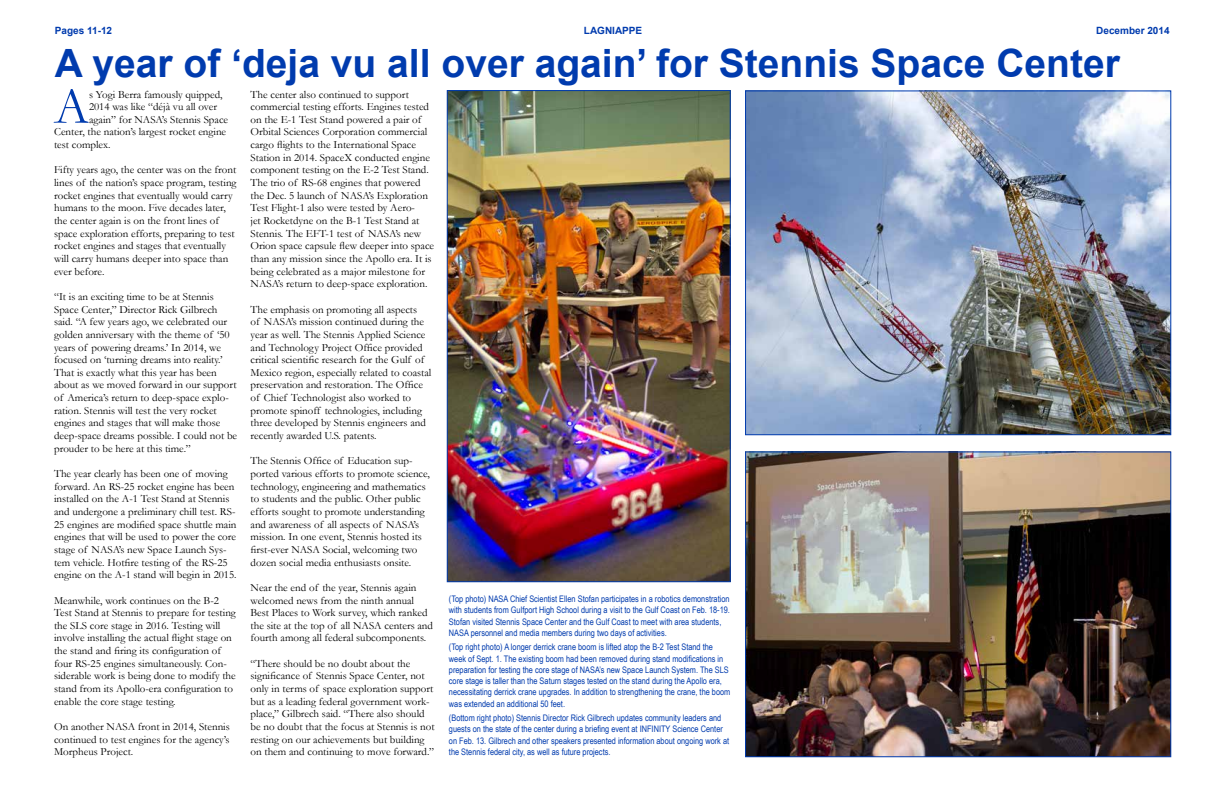
<style>
.page{position:relative;width:1224px;height:792px;background:#fff}
.page>*{position:absolute;margin:0;border:0;box-sizing:border-box;transform-origin:0 0}
.t1{font:51.6px "Garamond";color:#003bae}
.t2{font:700 39px "Arial";color:#003bae}
.t3{font:11px/12.7px "Garamond";color:#000}
.t4{font:700 10px "Arial";color:#003bae}
.t5{font:9px/11.3px "Arial Narrow";color:#003bae}
</style>
<div class="page">
<img style="left:747px;top:454px;width:422px;height:301px">
<div style="left:745px;top:452px;width:426px;height:305px;border:1px solid #003bae"></div>
<img style="left:747px;top:93px;width:422px;height:340px">
<div style="left:745px;top:91px;width:426px;height:344px;border:1px solid #003bae"></div>
<img style="left:449px;top:92px;width:279px;height:488px">
<div style="left:447px;top:90px;width:283px;height:492px;border:1px solid #003bae"></div>
<p class="t4" style="left:55px;top:23px;width:59px">Pages 11-12</p>
<p class="t4" style="left:584px;top:23px;width:60px">LAGNIAPPE</p>
<p class="t4" style="left:1096px;top:23px;width:75px">December 2014</p>
<h2 class="t2" style="left:55px;top:37px;width:1066px">A year of ‘deja vu all over again’ for Stennis Space Center</h2>
<h1 class="t1" style="left:54px;top:72px;width:36px">A</h1>
<p class="t3" style="left:89px;top:87px;width:135px">s Yogi Berra famously quipped,</p>
<p class="t3" style="left:89px;top:100px;width:130px">2014 was like “déjà vu all over</p>
<p class="t3" style="left:89px;top:113px;width:141px">again” for NASA’s Stennis Space</p>
<p class="t3" style="left:54px;top:125px;width:174px">Center, the nation’s largest rocket engine</p>
<p class="t3" style="left:54px;top:138px;width:58px">test complex.</p>
<p class="t3" style="left:54px;top:163px;width:184px">Fifty years ago, the center was on the front lines of the nation’s space program, testing rocket engines that eventually would carry humans to the moon. Five decades later, the center again is on the front lines of space exploration efforts, preparing to test rocket engines and stages that eventually will carry humans deeper into space than ever before.</p>
<p class="t3" style="left:54px;top:290px;width:185px">“It is an exciting time to be at Stennis Space Center,” Director Rick Gilbrech said. “A few years ago, we celebrated our golden anniversary with the theme of ‘50 years of powering dreams.’ In 2014, we focused on ‘turning dreams into reality.’ That is exactly what this year has been about as we moved forward in our support of America’s return to deep-space explo&shy;ration. Stennis will test the very rocket engines and stages that will make those deep-space dreams possible. I could not be prouder to be here at this time.”</p>
<p class="t3" style="left:54px;top:467px;width:184px">The year clearly has been one of moving forward. An RS-25 rocket engine has been installed on the A-1 Test Stand at Stennis and undergone a preliminary chill test. RS-25 engines are modified space shuttle main engines that will be used to power the core stage of NASA’s new Space Launch Sys&shy;tem vehicle. Hotfire testing of the RS-25 engine on the A-1 stand will begin in 2015.</p>
<p class="t3" style="left:54px;top:593px;width:183px">Meanwhile, work continues on the B-2<br>Test Stand at Stennis to prepare for testing the SLS core stage in 2016. Testing will involve installing the actual flight stage on the stand and firing its configuration of four RS-25 engines simultaneously. Con&shy;siderable work is being done to modify the stand from its Apollo-era configuration to enable the core stage testing.</p>
<p class="t3" style="left:54px;top:720px;width:177px;text-align:justify">On another NASA front in 2014, Stennis continued to test engines for the agency’s Morpheus Project.</p>
<p class="t3" style="left:251px;top:87px;width:185px">The center also continued to support commercial testing efforts. Engines tested on the E-1 Test Stand powered a pair of Orbital Sciences Corporation commercial cargo flights to the International Space Station in 2014. SpaceX conducted engine component testing on the E-2 Test Stand.<br>The trio of RS-68 engines that powered the Dec. 5 launch of NASA’s Exploration Test Flight-1 also were tested by Aero-<br>jet Rocketdyne on the B-1 Test Stand at Stennis. The EFT-1 test of NASA’s new Orion space capsule flew deeper into space than any mission since the Apollo era. It is being celebrated as a major milestone for NASA’s return to deep-space exploration.</p>
<p class="t3" style="left:251px;top:303px;width:182px">The emphasis on promoting all aspects<br>of NASA’s mission continued during the year as well. The Stennis Applied Science and Technology Project Office provided critical scientific research for the Gulf of Mexico region, especially related to coastal preservation and restoration. The Office of Chief Technologist also worked to promote spinoff technologies, including three developed by Stennis engineers and recently awarded U.S. patents.</p>
<p class="t3" style="left:251px;top:454px;width:181px">The Stennis Office of Education sup&shy;ported various efforts to promote science, technology, engineering and mathematics to students and the public. Other public efforts sought to promote understanding and awareness of all aspects of NASA’s mission. In one event, Stennis hosted its first-ever NASA Social, welcoming two dozen social media enthusiasts onsite.</p>
<p class="t3" style="left:251px;top:581px;width:184px">Near the end of the year, Stennis again welcomed news from the ninth annual Best Places to Work survey, which ranked the site at the top of all NASA centers and fourth among all federal subcomponents.</p>
<p class="t3" style="left:251px;top:657px;width:186px">“There should be no doubt about the significance of Stennis Space Center, not only in terms of space exploration support but as a leading federal government work&shy;place,” Gilbrech said. “There also should be no doubt that the focus at Stennis is not resting on our achievements but building on them and continuing to move forward.”</p>
<p class="t5" style="left:449px;top:593px;width:283px">(Top photo) NASA Chief Scientist Ellen Stofan participates in a robotics demonstration with students from Gulfport High School during a visit to the Gulf Coast on Feb. 18-19.<br>Stofan visited Stennis Space Center and the Gulf Coast to meet with area students, NASA personnel and media members during two days of activities.</p>
<p class="t5" style="left:449px;top:641px;width:283px">(Top right photo) A longer derrick crane boom is lifted atop the B-2 Test Stand the week of Sept. 1. The existing boom had been removed during stand modifications in preparation for testing the core stage of NASA’s new Space Launch System. The SLS core stage is taller than the Saturn stages tested on the stand during the Apollo era, necessitating derrick crane upgrades. In addition to strengthening the crane, the boom was extended an additional 50 feet.</p>
<p class="t5" style="left:449px;top:712px;width:282px">(Bottom right photo) Stennis Director Rick Gilbrech updates community leaders and guests on the state of the center during a briefing event at INFINITY Science Center on Feb. 13. Gilbrech and other speakers presented information about ongoing work at the Stennis federal city, as well as future projects.</p>
</div>
